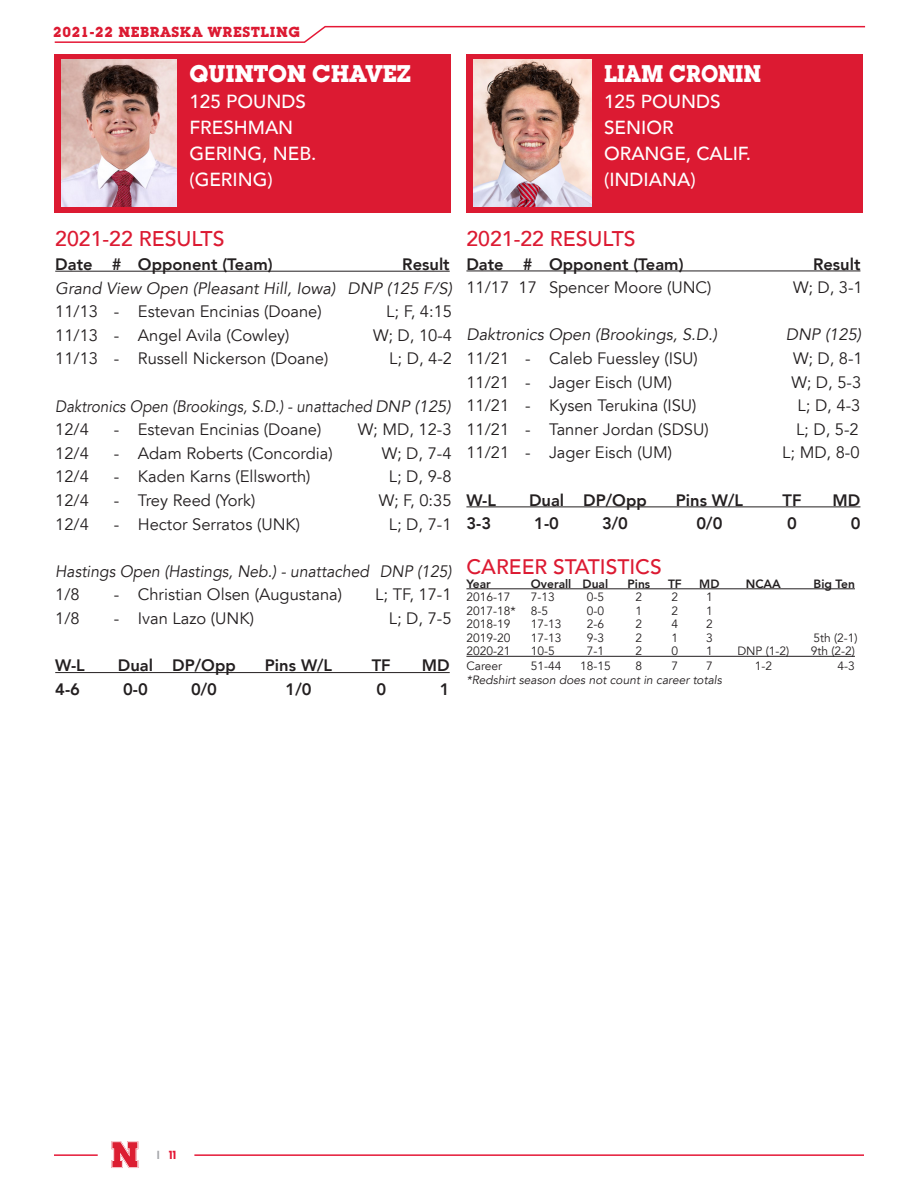
<style>
.page{position:relative;width:918px;height:1188px;background:#fff}
.page>*{position:absolute;margin:0;border:0;box-sizing:border-box;transform-origin:0 0}
.t1{font:700 23.55px "Lubalin Graph IT Cfor UNL";color:#fff}
.t2{font:700 23.55px "Lubalin Graph IT Cfor UNL";color:#fff;scale:.91 1}
.t3{font:500 21.3px "Avenir LT Std";color:#dc1a32}
.t4{font:500 21px "Avenir LT Std";color:#dc1a32}
.t5{font:500 18.9px "Avenir LT Std";color:#fff}
.t6{font:16.5px "Avenir LT Std";color:#231f20}
.t7{font:800 16.5px "Avenir LT Std";color:#231f20}
.t8{font:italic 16.5px "Avenir LT Std";color:#231f20}
.t9{font:italic 16.5px "Avenir LT Std";color:#231f20;scale:.91 1}
.t10{font:italic 16.5px "Avenir LT Std";color:#231f20;scale:.95 1}
.t11{font:700 14.25px "Lubalin Graph IT Cfor UNL";letter-spacing:.05em;color:#dc1a32}
.t12{font:12px "Avenir LT Std";color:#231f20}
.t13{font:italic 12px "Avenir LT Std";color:#231f20}
.t14{font:800 12px "Avenir LT Std";color:#231f20}
.t15{font:700 12px "adineue PRO";color:#e51836}
.s1{color:#a8a9ad}
</style>
<div class="page">
<svg style="left:54px;top:25px;width:812px;height:18px"></svg>
<hr style="left:54px;top:1154px;width:44px;height:2px;background:#e51836">
<svg style="left:112px;top:1141px;width:26px;height:27px"></svg>
<hr style="left:194px;top:1154px;width:670px;height:2px;background:#e51836">
<div style="left:54px;top:54px;width:396px;height:159px;background:#dc1a32"></div>
<img style="left:61px;top:60px;width:116px;height:146px">
<div style="left:466px;top:54px;width:396px;height:159px;background:#dc1a32"></div>
<img style="left:474px;top:60px;width:117px;height:147px">
<hr style="left:55px;top:271px;width:395px;height:1px;background:#231f20">
<hr style="left:55px;top:672px;width:395px;height:1px;background:#231f20">
<hr style="left:466px;top:271px;width:394px;height:1px;background:#231f20">
<hr style="left:466px;top:506px;width:394px;height:1px;background:#231f20">
<hr style="left:466px;top:589px;width:389px;height:1px;background:#231f20">
<hr style="left:466px;top:656px;width:389px;height:1px;background:#231f20">
<p class="t11" style="left:53px;top:22px;width:248px">2021-22 NEBRASKA WRESTLING</p>
<p class="t1" style="left:189px;top:59px;width:223px">QUINTON CHAVEZ</p>
<p class="t5" style="left:189px;top:91px;width:118px">125 POUNDS</p>
<p class="t5" style="left:189px;top:117px;width:105px">FRESHMAN</p>
<p class="t5" style="left:189px;top:143px;width:129px">GERING, NEB.</p>
<p class="t5" style="left:189px;top:169px;width:85px">(GERING)</p>
<p class="t2" style="left:604px;top:59px;width:174px">LIAM CRONIN</p>
<p class="t5" style="left:604px;top:91px;width:118px">125 POUNDS</p>
<p class="t5" style="left:604px;top:117px;width:71px">SENIOR</p>
<p class="t5" style="left:604px;top:143px;width:149px">ORANGE, CALIF.</p>
<p class="t5" style="left:604px;top:169px;width:93px">(INDIANA)</p>
<p class="t3" style="left:55px;top:227px;width:171px">2021-22 RESULTS</p>
<p class="t7" style="left:55px;top:254px;width:219px">Date # Opponent (Team)</p>
<p class="t7" style="left:402px;top:254px;width:49px">Result</p>
<p class="t8" style="left:55px;top:278px;width:398px">Grand View Open (Pleasant Hill, Iowa) DNP (125 F/S)</p>
<p class="t6" style="left:55px;top:302px;width:268px">11/13 - Estevan Encinias (Doane)</p>
<p class="t6" style="left:386px;top:302px;width:67px">L; F, 4:15</p>
<p class="t6" style="left:55px;top:326px;width:236px">11/13 - Angel Avila (Cowley)</p>
<p class="t6" style="left:373px;top:326px;width:81px">W; D, 10-4</p>
<p class="t6" style="left:55px;top:349px;width:275px">11/13 - Russell Nickerson (Doane)</p>
<p class="t6" style="left:389px;top:349px;width:64px">L; D, 4-2</p>
<p class="t9" style="left:55px;top:396px;width:436px">Daktronics Open (Brookings, S.D.) - unattached DNP (125)</p>
<p class="t6" style="left:55px;top:420px;width:35px">12/4</p>
<p class="t6" style="left:114px;top:420px;width:209px">- Estevan Encinias (Doane)</p>
<p class="t6" style="left:358px;top:420px;width:95px">W; MD, 12-3</p>
<p class="t6" style="left:55px;top:444px;width:35px">12/4</p>
<p class="t6" style="left:114px;top:444px;width:220px">- Adam Roberts (Concordia)</p>
<p class="t6" style="left:382px;top:444px;width:71px">W; D, 7-4</p>
<p class="t6" style="left:55px;top:467px;width:35px">12/4</p>
<p class="t6" style="left:114px;top:467px;width:198px">- Kaden Karns (Ellsworth)</p>
<p class="t6" style="left:389px;top:467px;width:64px">L; D, 9-8</p>
<p class="t6" style="left:55px;top:491px;width:35px">12/4</p>
<p class="t6" style="left:114px;top:491px;width:143px">- Trey Reed (York)</p>
<p class="t6" style="left:379px;top:491px;width:74px">W; F, 0:35</p>
<p class="t6" style="left:55px;top:514px;width:35px">12/4</p>
<p class="t6" style="left:114px;top:514px;width:188px">- Hector Serratos (UNK)</p>
<p class="t6" style="left:389px;top:514px;width:64px">L; D, 7-1</p>
<p class="t10" style="left:55px;top:562px;width:419px">Hastings Open (Hastings, Neb.) - unattached DNP (125)</p>
<p class="t6" style="left:55px;top:585px;width:26px">1/8</p>
<p class="t6" style="left:114px;top:585px;width:230px">- Christian Olsen (Augustana)</p>
<p class="t6" style="left:375px;top:585px;width:78px">L; TF, 17-1</p>
<p class="t6" style="left:55px;top:609px;width:26px">1/8</p>
<p class="t6" style="left:114px;top:609px;width:142px">- Ivan Lazo (UNK)</p>
<p class="t6" style="left:389px;top:609px;width:64px">L; D, 7-5</p>
<p class="t7" style="left:55px;top:656px;width:31px">W-L</p>
<p class="t7" style="left:118px;top:656px;width:119px">Dual DP/Opp</p>
<p class="t7" style="left:265px;top:656px;width:69px">Pins W/L</p>
<p class="t7" style="left:372px;top:656px;width:20px">TF</p>
<p class="t7" style="left:422px;top:656px;width:29px">MD</p>
<p class="t7" style="left:55px;top:679px;width:26px">4-6</p>
<p class="t7" style="left:123px;top:679px;width:26px">0-0</p>
<p class="t7" style="left:191px;top:679px;width:28px">0/0</p>
<p class="t7" style="left:286px;top:679px;width:28px">1/0</p>
<p class="t7" style="left:376px;top:679px;width:11px">0</p>
<p class="t7" style="left:440px;top:679px;width:11px">1</p>
<p class="t3" style="left:466px;top:226px;width:171px">2021-22 RESULTS</p>
<p class="t7" style="left:466px;top:254px;width:219px">Date # Opponent (Team)</p>
<p class="t7" style="left:813px;top:254px;width:49px">Result</p>
<p class="t6" style="left:466px;top:278px;width:247px">11/17 17 Spencer Moore (UNC)</p>
<p class="t6" style="left:793px;top:278px;width:71px">W; D, 3-1</p>
<p class="t8" style="left:466px;top:325px;width:252px">Daktronics Open (Brookings, S.D.)</p>
<p class="t8" style="left:786px;top:325px;width:77px">DNP (125)</p>
<p class="t6" style="left:466px;top:349px;width:233px">11/21 - Caleb Fuessley (ISU)</p>
<p class="t6" style="left:793px;top:349px;width:71px">W; D, 8-1</p>
<p class="t6" style="left:466px;top:372px;width:207px">11/21 - Jager Eisch (UM)</p>
<p class="t6" style="left:791px;top:372px;width:71px">W; D, 5-3</p>
<p class="t6" style="left:466px;top:396px;width:232px">11/21 - Kysen Terukina (ISU)</p>
<p class="t6" style="left:798px;top:396px;width:64px">L; D, 4-3</p>
<p class="t6" style="left:466px;top:420px;width:244px">11/21 - Tanner Jordan (SDSU)</p>
<p class="t6" style="left:796px;top:420px;width:64px">L; D, 5-2</p>
<p class="t6" style="left:466px;top:443px;width:207px">11/21 - Jager Eisch (UM)</p>
<p class="t6" style="left:782px;top:443px;width:79px">L; MD, 8-0</p>
<p class="t7" style="left:466px;top:490px;width:31px">W-L</p>
<p class="t7" style="left:529px;top:490px;width:119px">Dual DP/Opp</p>
<p class="t7" style="left:676px;top:490px;width:69px">Pins W/L</p>
<p class="t7" style="left:783px;top:490px;width:20px">TF</p>
<p class="t7" style="left:833px;top:490px;width:29px">MD</p>
<p class="t7" style="left:466px;top:514px;width:26px">3-3</p>
<p class="t7" style="left:534px;top:514px;width:26px">1-0</p>
<p class="t7" style="left:602px;top:514px;width:27px">3/0</p>
<p class="t7" style="left:696px;top:514px;width:27px">0/0</p>
<p class="t7" style="left:787px;top:514px;width:11px">0</p>
<p class="t7" style="left:851px;top:514px;width:11px">0</p>
<p class="t4" style="left:466px;top:555px;width:197px">CAREER STATISTICS</p>
<p class="t14" style="left:466px;top:577px;width:26px">Year</p>
<p class="t14" style="left:531px;top:577px;width:79px">Overall Dual</p>
<p class="t14" style="left:628px;top:577px;width:24px">Pins</p>
<p class="t14" style="left:668px;top:577px;width:15px">TF</p>
<p class="t14" style="left:699px;top:577px;width:22px">MD</p>
<p class="t14" style="left:746px;top:577px;width:37px">NCAA</p>
<p class="t14" style="left:814px;top:577px;width:43px">Big Ten</p>
<p class="t12" style="left:466px;top:590px;width:46px">2016-17</p>
<p class="t12" style="left:531px;top:590px;width:26px">7-13</p>
<p class="t12" style="left:587px;top:590px;width:19px">0-5</p>
<p class="t12" style="left:636px;top:590px;width:8px">2</p>
<p class="t12" style="left:672px;top:590px;width:8px">2</p>
<p class="t12" style="left:706px;top:590px;width:8px">1</p>
<p class="t12" style="left:466px;top:604px;width:51px">2017-18*</p>
<p class="t12" style="left:531px;top:604px;width:19px">8-5</p>
<p class="t12" style="left:587px;top:604px;width:19px">0-0</p>
<p class="t12" style="left:636px;top:604px;width:8px">1</p>
<p class="t12" style="left:672px;top:604px;width:8px">2</p>
<p class="t12" style="left:706px;top:604px;width:8px">1</p>
<p class="t12" style="left:466px;top:617px;width:46px">2018-19</p>
<p class="t12" style="left:531px;top:617px;width:32px">17-13</p>
<p class="t12" style="left:587px;top:617px;width:19px">2-6</p>
<p class="t12" style="left:636px;top:617px;width:8px">2</p>
<p class="t12" style="left:672px;top:617px;width:8px">4</p>
<p class="t12" style="left:706px;top:617px;width:8px">2</p>
<p class="t12" style="left:466px;top:631px;width:46px">2019-20</p>
<p class="t12" style="left:531px;top:631px;width:32px">17-13</p>
<p class="t12" style="left:587px;top:631px;width:19px">9-3</p>
<p class="t12" style="left:636px;top:631px;width:8px">2</p>
<p class="t12" style="left:672px;top:631px;width:8px">1</p>
<p class="t12" style="left:706px;top:631px;width:8px">3</p>
<p class="t12" style="left:813px;top:631px;width:46px">5th (2-1)</p>
<p class="t12" style="left:466px;top:644px;width:46px">2020-21</p>
<p class="t12" style="left:531px;top:644px;width:26px">10-5</p>
<p class="t12" style="left:587px;top:644px;width:19px">7-1</p>
<p class="t12" style="left:636px;top:644px;width:8px">2</p>
<p class="t12" style="left:672px;top:644px;width:8px">0</p>
<p class="t12" style="left:706px;top:644px;width:8px">1</p>
<p class="t12" style="left:737px;top:644px;width:54px">DNP (1-2)</p>
<p class="t12" style="left:811px;top:644px;width:46px">9th (2-2)</p>
<p class="t12" style="left:466px;top:659px;width:37px">Career</p>
<p class="t12" style="left:531px;top:659px;width:32px">51-44</p>
<p class="t12" style="left:580px;top:659px;width:32px">18-15</p>
<p class="t12" style="left:636px;top:659px;width:8px">8</p>
<p class="t12" style="left:672px;top:659px;width:8px">7</p>
<p class="t12" style="left:706px;top:659px;width:8px">7</p>
<p class="t12" style="left:755px;top:659px;width:19px">1-2</p>
<p class="t12" style="left:838px;top:659px;width:19px">4-3</p>
<p class="t13" style="left:466px;top:673px;width:257px">*Redshirt season does not count in career totals</p>
<p class="t15" style="left:157px;top:1148px;width:20px"><span class="s1">l</span> 11</p>
</div>
